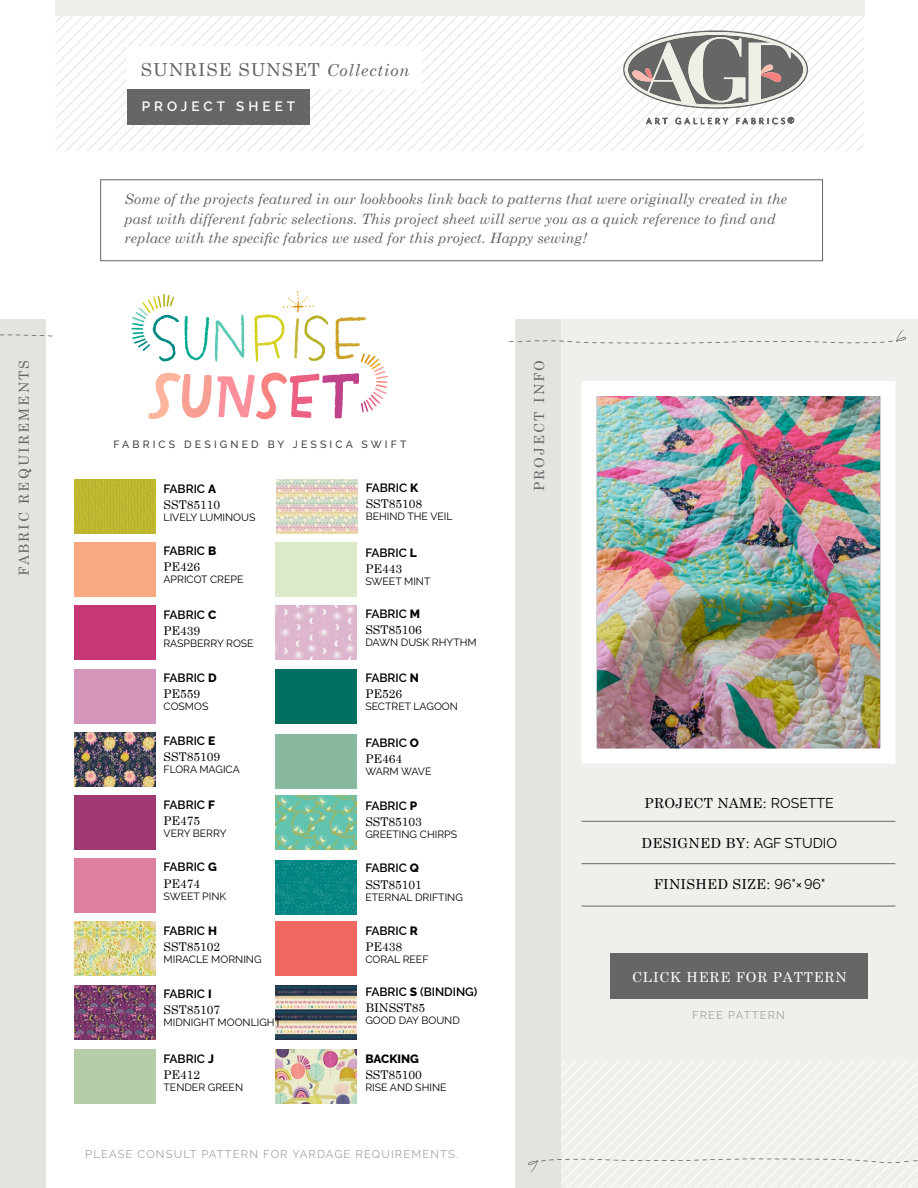
<style>
.page{position:relative;width:918px;height:1188px;background:#fff}
.page>*{position:absolute;margin:0;border:0;box-sizing:border-box;transform-origin:0 0}
.t1{font:18px "Century Schoolbook";letter-spacing:.05em;color:#636466}
.t2{font:italic 14.25px/19.5px "Century Schoolbook";color:#636466}
.t3{font:13.8px "Century Schoolbook";letter-spacing:.02em;color:#000}
.t4{font:13.8px "Century Schoolbook";letter-spacing:.16em;color:#656665}
.t5{font:13.8px "Century Schoolbook";letter-spacing:.06em;color:#fff}
.t6{font:600 13.5px "Raleway";letter-spacing:.3em;color:#fff}
.t7{font:600 12px "Raleway";color:#000}
.t8{font:12px "Century Schoolbook";color:#000}
.t9{font:800 12px "Raleway";color:#000}
.t10{font:11.25px "Raleway";letter-spacing:.1em;color:#a2a3a3}
.t11{font:10.5px "Raleway";color:#000}
.t12{font:500 10.5px "Raleway";letter-spacing:.3em;color:#414042}
.t13{font:10.5px "Raleway";letter-spacing:-.03em;color:#000}
.s1{font-style:italic;font-size:16.5px}
.s2{font-weight:800}
.s3{font-family:"Raleway";font-size:14.1px}
</style>
<div class="page">
<svg style="left:55px;top:16px;width:809px;height:135px"></svg>
<div style="left:100px;top:180px;width:723px;height:81px;border:1px solid #656665"></div>
<div style="left:515px;top:320px;width:403px;height:868px;background:#efefeb"></div>
<div style="left:515px;top:320px;width:46px;height:868px;background:#e3e3df"></div>
<svg style="left:509px;top:330px;width:397px;height:14px"></svg>
<div style="left:0;top:320px;width:46px;height:868px;background:#e3e3df"></div>
<svg style="left:0;top:334px;width:53px;height:2px"></svg>
<svg style="left:528px;top:1062px;width:390px;height:126px"></svg>
<div style="left:55px;top:0;width:810px;height:16px;background:#efefeb"></div>
<div style="left:127px;top:89px;width:183px;height:35px;background:#656665"></div>
<img style="left:276px;top:986px;width:81px;height:54px">
<img style="left:276px;top:796px;width:81px;height:54px">
<img style="left:74px;top:986px;width:81px;height:54px">
<img style="left:276px;top:479px;width:81px;height:54px">
<img style="left:276px;top:1050px;width:81px;height:54px">
<div style="left:74px;top:796px;width:81px;height:54px;background:#a13972"></div>
<img style="left:276px;top:860px;width:81px;height:54px">
<img style="left:74px;top:732px;width:81px;height:54px">
<div style="left:74px;top:479px;width:81px;height:54px;background:#beb630"></div>
<div style="left:127px;top:46px;width:294px;height:43px;background:#fff"></div>
<img style="left:598px;top:397px;width:281px;height:351px">
<div style="left:582px;top:381px;width:313px;height:383px;border:15px solid #fff"></div>
<div style="left:610px;top:953px;width:258px;height:46px;background:#656665"></div>
<hr style="left:582px;top:821px;width:313px;height:1px;background:#656665">
<hr style="left:582px;top:863px;width:313px;height:1px;background:#656665">
<hr style="left:582px;top:906px;width:313px;height:1px;background:#656665">
<svg style="left:132px;top:291px;width:256px;height:128px"></svg>
<div style="left:276px;top:670px;width:81px;height:54px;background:#006f60"></div>
<img style="left:74px;top:922px;width:81px;height:54px">
<div style="left:276px;top:922px;width:81px;height:54px;background:#ef6961"></div>
<div style="left:74px;top:606px;width:81px;height:54px;background:#c73675"></div>
<img style="left:276px;top:606px;width:81px;height:54px">
<p class="t4" style="left:12px;top:576px;width:217px;rotate:-90deg">FABRIC REQUIREMENTS</p>
<p class="t1" style="left:141px;top:54px;width:270px">SUNRISE SUNSET <span class="s1">Collection</span></p>
<p class="t6" style="left:142px;top:98px;width:155px">PROJECT SHEET</p>
<p class="t2" style="left:125px;top:189px;width:664px">Some of the projects featured in our lookbooks link back to patterns that were originally created in the past with different fabric selections. This project sheet will serve you as a quick reference to find and replace with the specific fabrics we used for this project. Happy sewing!</p>
<p class="t12" style="left:114px;top:438px;width:295px">FABRICS DESIGNED BY JESSICA SWIFT</p>
<p class="t7" style="left:164px;top:481px;width:54px">FABRIC <span class="s2">A</span></p>
<p class="t8" style="left:164px;top:494px;width:58px">SST85110</p>
<p class="t11" style="left:164px;top:511px;width:93px">LIVELY LUMINOUS</p>
<p class="t7" style="left:366px;top:481px;width:54px">FABRIC <span class="s2">K</span></p>
<p class="t8" style="left:366px;top:494px;width:58px">SST85108</p>
<p class="t11" style="left:366px;top:510px;width:88px">BEHIND THE VEIL</p>
<p class="t7" style="left:164px;top:544px;width:54px">FABRIC <span class="s2">B</span></p>
<p class="t8" style="left:164px;top:557px;width:38px">PE426</p>
<p class="t11" style="left:164px;top:573px;width:81px">APRICOT CREPE</p>
<p class="t7" style="left:365px;top:546px;width:53px">FABRIC <span class="s2">L</span></p>
<p class="t8" style="left:365px;top:559px;width:38px">PE443</p>
<p class="t11" style="left:365px;top:575px;width:67px">SWEET MINT</p>
<p class="t7" style="left:164px;top:608px;width:54px">FABRIC <span class="s2">C</span></p>
<p class="t8" style="left:164px;top:620px;width:38px">PE439</p>
<p class="t11" style="left:164px;top:637px;width:92px">RASPBERRY ROSE</p>
<p class="t7" style="left:365px;top:606px;width:56px">FABRIC <span class="s2">M</span></p>
<p class="t8" style="left:365px;top:619px;width:58px">SST85106</p>
<p class="t11" style="left:365px;top:636px;width:113px">DAWN DUSK RHYTHM</p>
<p class="t7" style="left:164px;top:671px;width:55px">FABRIC <span class="s2">D</span></p>
<p class="t8" style="left:164px;top:684px;width:38px">PE559</p>
<p class="t11" style="left:164px;top:701px;width:46px">COSMOS</p>
<p class="t7" style="left:164px;top:734px;width:53px">FABRIC <span class="s2">E</span></p>
<p class="t8" style="left:164px;top:747px;width:58px">SST85109</p>
<p class="t11" style="left:164px;top:763px;width:78px">FLORA MAGICA</p>
<p class="t7" style="left:365px;top:671px;width:55px">FABRIC <span class="s2">N</span></p>
<p class="t8" style="left:365px;top:684px;width:38px">PE526</p>
<p class="t11" style="left:365px;top:701px;width:94px">SECTRET LAGOON</p>
<p class="t7" style="left:365px;top:736px;width:55px">FABRIC <span class="s2">O</span></p>
<p class="t8" style="left:365px;top:749px;width:38px">PE464</p>
<p class="t13" style="left:365px;top:766px;width:68px">WARM WAVE</p>
<p class="t7" style="left:164px;top:798px;width:53px">FABRIC <span class="s2">F</span></p>
<p class="t8" style="left:164px;top:810px;width:38px">PE475</p>
<p class="t11" style="left:164px;top:827px;width:64px">VERY BERRY</p>
<p class="t7" style="left:365px;top:799px;width:54px">FABRIC <span class="s2">P</span></p>
<p class="t8" style="left:365px;top:812px;width:58px">SST85103</p>
<p class="t11" style="left:365px;top:828px;width:93px">GREETING CHIRPS</p>
<p class="t7" style="left:164px;top:860px;width:55px">FABRIC <span class="s2">G</span></p>
<p class="t8" style="left:164px;top:873px;width:38px">PE474</p>
<p class="t11" style="left:164px;top:890px;width:64px">SWEET PINK</p>
<p class="t7" style="left:365px;top:861px;width:55px">FABRIC <span class="s2">Q</span></p>
<p class="t8" style="left:365px;top:874px;width:58px">SST85101</p>
<p class="t11" style="left:365px;top:891px;width:99px">ETERNAL DRIFTING</p>
<p class="t7" style="left:164px;top:923px;width:55px">FABRIC <span class="s2">H</span></p>
<p class="t8" style="left:164px;top:936px;width:58px">SST85102</p>
<p class="t11" style="left:164px;top:953px;width:100px">MIRACLE MORNING</p>
<p class="t7" style="left:365px;top:923px;width:54px">FABRIC <span class="s2">R</span></p>
<p class="t8" style="left:365px;top:936px;width:38px">PE438</p>
<p class="t11" style="left:365px;top:953px;width:65px">CORAL REEF</p>
<p class="t7" style="left:164px;top:987px;width:50px">FABRIC <span class="s2">I</span></p>
<p class="t8" style="left:164px;top:1000px;width:58px">SST85107</p>
<p class="t11" style="left:164px;top:1017px;width:119px">MIDNIGHT MOONLIGHT</p>
<p class="t7" style="left:365px;top:984px;width:114px">FABRIC <span class="s2">S</span> (BINDING)</p>
<p class="t8" style="left:365px;top:997px;width:61px">BINSST85</p>
<p class="t11" style="left:365px;top:1014px;width:96px">GOOD DAY BOUND</p>
<p class="t7" style="left:164px;top:1051px;width:52px">FABRIC <span class="s2">J</span></p>
<p class="t8" style="left:164px;top:1064px;width:38px">PE412</p>
<p class="t11" style="left:164px;top:1081px;width:81px">TENDER GREEN</p>
<p class="t9" style="left:365px;top:1051px;width:55px">BACKING</p>
<p class="t8" style="left:365px;top:1064px;width:58px">SST85100</p>
<p class="t11" style="left:365px;top:1081px;width:83px">RISE AND SHINE</p>
<p class="t10" style="left:85px;top:1148px;width:374px">PLEASE CONSULT PATTERN FOR YARDAGE REQUIREMENTS.</p>
<p class="t4" style="left:527px;top:491px;width:133px;rotate:-90deg">PROJECT INFO</p>
<p class="t3" style="left:645px;top:791px;width:191px">PROJECT NAME: <span class="s3">ROSETTE</span></p>
<p class="t3" style="left:642px;top:832px;width:197px">DESIGNED BY: <span class="s3">AGF STUDIO</span></p>
<p class="t3" style="left:654px;top:872px;width:173px">FINISHED SIZE: <span class="s3">96"×96"</span></p>
<p class="t5" style="left:632px;top:966px;width:216px">CLICK HERE FOR PATTERN</p>
<p class="t10" style="left:692px;top:1009px;width:94px">FREE PATTERN</p>
</div>
